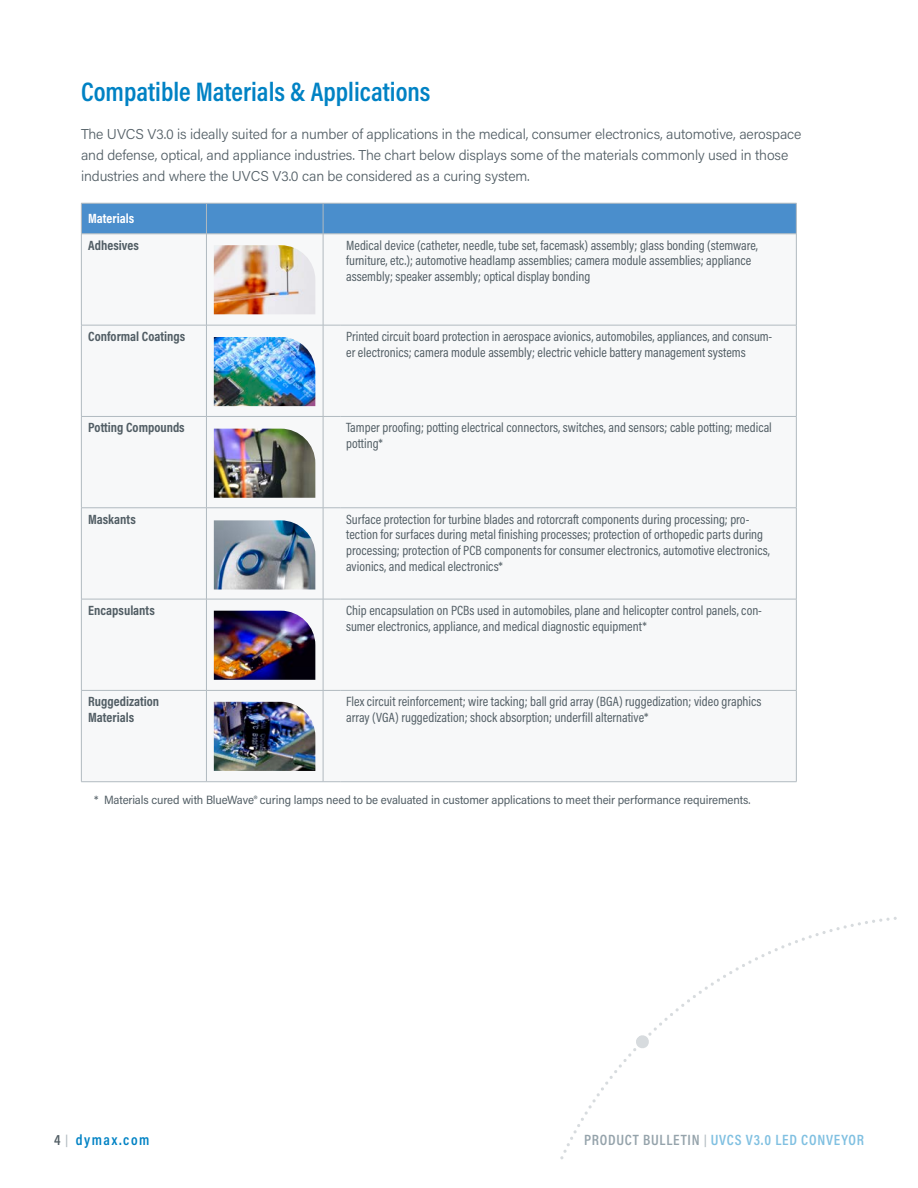
<style>
.page{position:relative;width:918px;height:1188px;background:#fff}
.page>*{position:absolute;margin:0;border:0;box-sizing:border-box;transform-origin:0 0}
.t1{font:600 27px "Acumin Pro Cond";color:#0082c4}
.t2{font:600 15px "Acumin Pro Cond";letter-spacing:.05em;color:#80c0e1}
.t3{font:600 15px "Acumin Pro Cond";letter-spacing:.1em;color:#0082c4}
.t4{font:14.25px/21px "Acumin Variable Concept";letter-spacing:-.01em;color:#525e65}
.t5{font:13.5px/15.8px "Acumin Pro Cond";color:#525e65}
.t6{font:700 13.5px/15.8px "Acumin Pro Cond";color:#525e65}
.t7{font:700 13.5px "Acumin Pro Cond";color:#fff}
.t8{font:12px "Acumin Pro Semi Cond";letter-spacing:-.01em;color:#525e65}
.s1{color:#525e65}
.s2{font-size:12px;color:#b1bac0}
.s3{color:#95a3ab}
</style>
<div class="page">
<svg style="left:82px;top:235px;width:714px;height:546px"></svg>
<hr style="left:796px;top:203px;width:1px;height:31px;background:#b1bac0">
<hr style="left:81px;top:234px;width:1px;height:91px;background:#b1bac0">
<hr style="left:206px;top:234px;width:1px;height:91px;background:#b1bac0">
<svg style="left:81px;top:203px;width:715px;height:32px;background:#5292cb"></svg>
<hr style="left:323px;top:234px;width:1px;height:91px;background:#b1bac0">
<hr style="left:340px;top:234px;width:457px;height:1px;background:#b1bac0">
<hr style="left:796px;top:234px;width:1px;height:91px;background:#b1bac0">
<hr style="left:81px;top:325px;width:125px;height:1px;background:#b1bac0">
<hr style="left:81px;top:325px;width:1px;height:91px;background:#b1bac0">
<hr style="left:206px;top:325px;width:117px;height:1px;background:#b1bac0">
<hr style="left:206px;top:325px;width:1px;height:91px;background:#b1bac0">
<svg style="left:324px;top:325px;width:16px;height:1px"></svg>
<hr style="left:323px;top:325px;width:1px;height:91px;background:#b1bac0">
<hr style="left:340px;top:325px;width:457px;height:1px;background:#b1bac0">
<hr style="left:796px;top:325px;width:1px;height:91px;background:#b1bac0">
<hr style="left:81px;top:416px;width:125px;height:1px;background:#b1bac0">
<hr style="left:81px;top:417px;width:1px;height:91px;background:#b1bac0">
<hr style="left:206px;top:416px;width:117px;height:1px;background:#b1bac0">
<hr style="left:206px;top:417px;width:1px;height:91px;background:#b1bac0">
<svg style="left:323px;top:416px;width:17px;height:1px"></svg>
<hr style="left:323px;top:417px;width:1px;height:91px;background:#b1bac0">
<hr style="left:340px;top:416px;width:457px;height:1px;background:#b1bac0">
<hr style="left:796px;top:417px;width:1px;height:91px;background:#b1bac0">
<hr style="left:81px;top:508px;width:125px;height:1px;background:#b1bac0">
<hr style="left:81px;top:508px;width:1px;height:91px;background:#b1bac0">
<hr style="left:206px;top:508px;width:117px;height:1px;background:#b1bac0">
<hr style="left:206px;top:508px;width:1px;height:91px;background:#b1bac0">
<svg style="left:324px;top:508px;width:16px;height:1px"></svg>
<hr style="left:323px;top:508px;width:1px;height:91px;background:#b1bac0">
<hr style="left:340px;top:508px;width:457px;height:1px;background:#b1bac0">
<hr style="left:796px;top:508px;width:1px;height:91px;background:#b1bac0">
<hr style="left:81px;top:599px;width:125px;height:1px;background:#b1bac0">
<hr style="left:81px;top:599px;width:1px;height:91px;background:#b1bac0">
<hr style="left:206px;top:599px;width:117px;height:1px;background:#b1bac0">
<hr style="left:206px;top:599px;width:1px;height:91px;background:#b1bac0">
<svg style="left:324px;top:599px;width:16px;height:1px"></svg>
<hr style="left:323px;top:599px;width:1px;height:91px;background:#b1bac0">
<hr style="left:340px;top:599px;width:457px;height:1px;background:#b1bac0">
<hr style="left:796px;top:599px;width:1px;height:91px;background:#b1bac0">
<hr style="left:81px;top:690px;width:125px;height:1px;background:#b1bac0">
<hr style="left:81px;top:691px;width:1px;height:91px;background:#b1bac0">
<hr style="left:206px;top:690px;width:117px;height:1px;background:#b1bac0">
<hr style="left:206px;top:691px;width:1px;height:91px;background:#b1bac0">
<svg style="left:323px;top:690px;width:17px;height:1px"></svg>
<hr style="left:323px;top:691px;width:1px;height:91px;background:#b1bac0">
<hr style="left:340px;top:690px;width:457px;height:1px;background:#b1bac0">
<hr style="left:796px;top:691px;width:1px;height:91px;background:#b1bac0">
<hr style="left:81px;top:781px;width:125px;height:1px;background:#b1bac0">
<hr style="left:206px;top:781px;width:117px;height:1px;background:#b1bac0">
<svg style="left:323px;top:781px;width:17px;height:1px"></svg>
<hr style="left:340px;top:781px;width:457px;height:1px;background:#b1bac0">
<svg style="left:560px;top:917px;width:337px;height:243px"></svg>
<img style="left:214px;top:245px;width:101px;height:69px">
<img style="left:214px;top:337px;width:101px;height:69px">
<img style="left:214px;top:429px;width:101px;height:69px">
<img style="left:214px;top:520px;width:101px;height:70px">
<img style="left:214px;top:611px;width:101px;height:69px">
<img style="left:214px;top:702px;width:101px;height:69px">
<h1 class="t1" style="left:81px;top:74px;width:351px">Compatible Materials &amp; Applications</h1>
<p class="t4" style="left:81px;top:123px;width:722px">The UVCS V3.0 is ideally suited for a number of applications in the medical, consumer electronics, automotive, aerospace and defense, optical, and appliance industries. The chart below displays some of the materials commonly used in those industries and where the UVCS V3.0 can be considered as a curing system.</p>
<p class="t7" style="left:88px;top:210px;width:47px">Materials</p>
<p class="t6" style="left:88px;top:237px;width:52px">Adhesives</p>
<p class="t5" style="left:346px;top:237px;width:413px">Medical device (catheter, needle, tube set, facemask) assembly; glass bonding (stemware, furniture, etc.); automotive headlamp assemblies; camera module assemblies; appliance assembly; speaker assembly; optical display bonding</p>
<p class="t6" style="left:88px;top:328px;width:98px">Conformal Coatings</p>
<p class="t5" style="left:346px;top:328px;width:428px">Printed circuit board protection in aerospace avionics, automobiles, appliances, and consum&shy;er electronics; camera module assembly; electric vehicle battery management systems</p>
<p class="t6" style="left:88px;top:419px;width:98px">Potting Compounds</p>
<p class="t5" style="left:346px;top:420px;width:427px">Tamper proofing; potting electrical connectors, switches, and sensors; cable potting; medical potting*</p>
<p class="t6" style="left:88px;top:511px;width:49px">Maskants</p>
<p class="t5" style="left:346px;top:511px;width:425px">Surface protection for turbine blades and rotorcraft components during processing; pro&shy;tection for surfaces during metal finishing processes; protection of orthopedic parts during processing; protection of PCB components for consumer electronics, automotive electronics, avionics, and medical electronics*</p>
<p class="t6" style="left:88px;top:602px;width:68px">Encapsulants</p>
<p class="t5" style="left:346px;top:602px;width:417px">Chip encapsulation on PCBs used in automobiles, plane and helicopter control panels, con&shy;sumer electronics, appliance, and medical diagnostic equipment*</p>
<p class="t6" style="left:88px;top:693px;width:73px">Ruggedization<br>Materials</p>
<p class="t5" style="left:346px;top:694px;width:417px">Flex circuit reinforcement; wire tacking; ball grid array (BGA) ruggedization; video graphics array (VGA) ruggedization; shock absorption; underfill alternative*</p>
<p class="t8" style="left:94px;top:791px;width:658px">* Materials cured with BlueWave® curing lamps need to be evaluated in customer applications to meet their performance requirements.</p>
<p class="t3" style="left:54px;top:1130px;width:97px"><span class="s1">4</span> <span class="s2">|</span> dymax.com</p>
<p class="t2" style="left:584px;top:1130px;width:281px"><span class="s3">PRODUCT BULLETIN</span> <span class="s2">|</span> UVCS V3.0 LED CONVEYOR</p>
</div>
